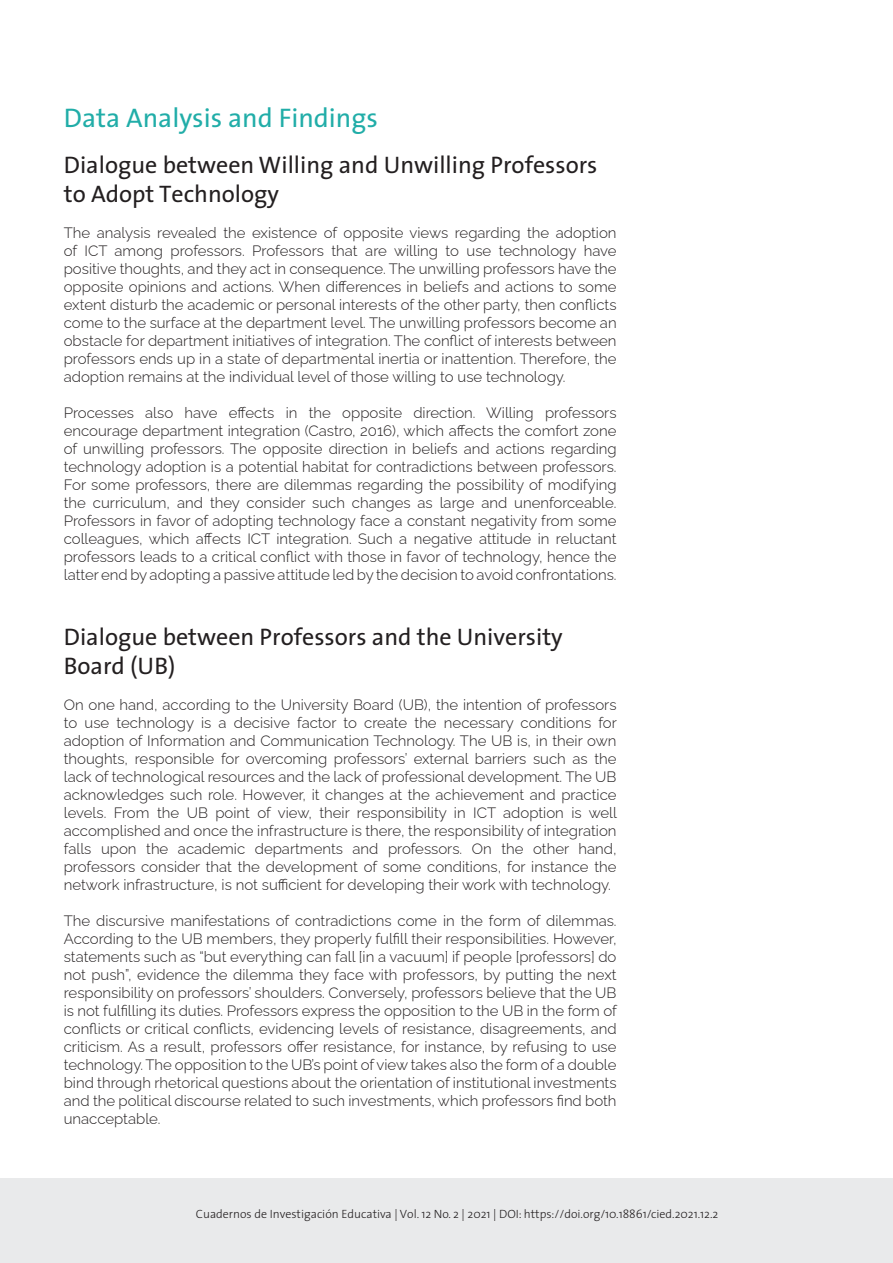
<style>
.page{position:relative;width:893px;height:1263px;background:#fff}
.page>*{position:absolute;margin:0;border:0;box-sizing:border-box;transform-origin:0 0}
.Subtítulo_1{font:27px "The Sans";color:#21ada8}
.Subtítulo_2{font:24px/28.8px "The Sans";color:#231f20}
.t1{font:300 15px/18px "Raleway";color:#231f20;text-align:justify}
.t2{font:300 12px "The Sans";color:#231f20}
</style>
<div class="page">
<div style="left:0;top:1178px;width:893px;height:85px;background:#e9eaeb"></div>
<p class="Subtítulo_1" style="left:64px;top:95px;width:316px">Data Analysis and Findings</p>
<p class="Subtítulo_2" style="left:64px;top:150px;width:535px">Dialogue between Willing and Unwilling Professors to Adopt Technology</p>
<p class="t1" style="left:64px;top:222px;width:554px">The analysis revealed the existence of opposite views regarding the adoption of ICT among professors. Professors that are willing to use technology have positive thoughts, and they act in consequence. The unwilling professors have the opposite opinions and actions. When differences in beliefs and actions to some extent disturb the academic or personal interests of the other party, then conflicts come to the surface at the department level. The unwilling professors become an obstacle for department initiatives of integration. The conflict of interests between professors ends up in a state of departmental inertia or inattention. Therefore, the adoption remains at the individual level of those willing to use technology.</p>
<p class="t1" style="left:64px;top:402px;width:554px">Processes also have effects in the opposite direction. Willing professors encourage department integration (Castro, 2016), which affects the comfort zone of unwilling professors. The opposite direction in beliefs and actions regarding technology adoption is a potential habitat for contradictions between professors.<br>For some professors, there are dilemmas regarding the possibility of modifying the curriculum, and they consider such changes as large and unenforceable.<br>Professors in favor of adopting technology face a constant negativity from some colleagues, which affects ICT integration. Such a negative attitude in reluctant professors leads to a critical conflict with those in favor of technology, hence the latter end by adopting a passive attitude led by the decision to avoid confrontations.</p>
<p class="Subtítulo_2" style="left:64px;top:622px;width:500px">Dialogue between Professors and the University<br>Board (UB)</p>
<p class="t1" style="left:64px;top:694px;width:555px">On one hand, according to the University Board (UB), the intention of professors to use technology is a decisive factor to create the necessary conditions for adoption of Information and Communication Technology. The UB is, in their own thoughts, responsible for overcoming professors’ external barriers such as the lack of technological resources and the lack of professional development. The UB acknowledges such role. However, it changes at the achievement and practice levels. From the UB point of view, their responsibility in ICT adoption is well accomplished and once the infrastructure is there, the responsibility of integration falls upon the academic departments and professors. On the other hand, professors consider that the development of some conditions, for instance the network infrastructure, is not sufficient for developing their work with technology.</p>
<p class="t1" style="left:64px;top:910px;width:555px">The discursive manifestations of contradictions come in the form of dilemmas.<br>According to the UB members, they properly fulfill their responsibilities. However, statements such as “but everything can fall [in a vacuum] if people [professors] do not push”, evidence the dilemma they face with professors, by putting the next responsibility on professors’ shoulders. Conversely, professors believe that the UB is not fulfilling its duties. Professors express the opposition to the UB in the form of conflicts or critical conflicts, evidencing levels of resistance, disagreements, and criticism. As a result, professors offer resistance, for instance, by refusing to use technology. The opposition to the UB’s point of view takes also the form of a double bind through rhetorical questions about the orientation of institutional investments and the political discourse related to such investments, which professors find both unacceptable.</p>
<p class="t2" style="left:196px;top:1204px;width:524px">Cuadernos de Investigación Educativa | Vol. 12 No. 2 | 2021 | DOI: https://doi.org/10.18861/cied.2021.12.2</p>
</div>
